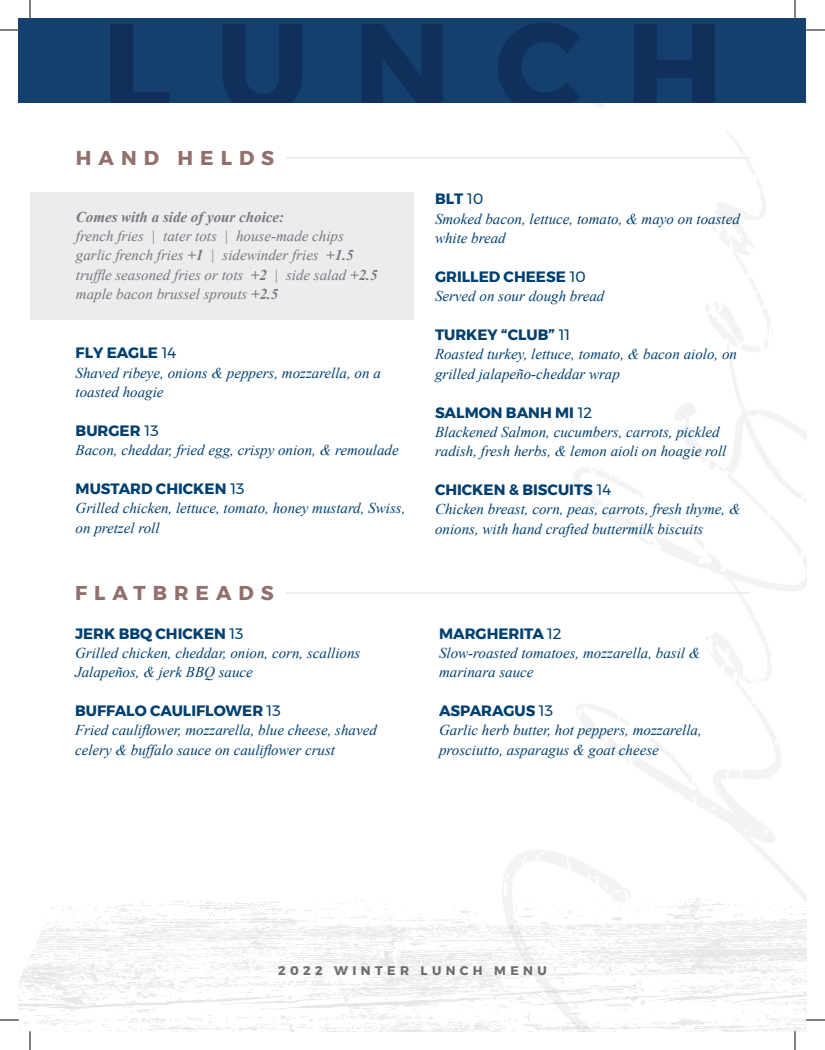
<style>
.page{position:relative;width:825px;height:1050px;background:#fff}
.page>*{position:absolute;margin:0;border:0;box-sizing:border-box;transform-origin:0 0}
.t1{font:700 20px "Montserrat";letter-spacing:.35em;color:#91706e}
.t2{font:italic 15px/19.4px "Times New Roman";color:#004071}
.t3{font:700 15px "Montserrat";color:#004071}
.t4{font:italic 15px/19.4px "Times New Roman";color:#76787b}
.t5{font:italic 700 15px "Times New Roman";color:#76787b}
.t6{font:700 12.5px "Montserrat";letter-spacing:.35em;color:#6c6d70}
.s1{font-weight:700}
.s2{font-weight:400}
</style>
<div class="page">
<div style="left:19px;top:19px;width:787px;height:85px;background:#15406e"></div>
<img style="left:19px;top:104px;width:787px;height:927px">
<hr style="left:285px;top:592px;width:465px;height:2px;background:#e3e4e4">
<div style="left:30px;top:192px;width:383px;height:127px;background:#ececee"></div>
<hr style="left:286px;top:157px;width:464px;height:1px;background:#e3e4e4">
<svg style="left:0;top:30px;width:19px;height:1px"></svg>
<svg style="left:806px;top:30px;width:19px;height:1px"></svg>
<svg style="left:0;top:1020px;width:19px;height:1px"></svg>
<svg style="left:806px;top:1020px;width:19px;height:1px"></svg>
<svg style="left:30px;top:0;width:1px;height:19px"></svg>
<svg style="left:30px;top:1031px;width:1px;height:19px"></svg>
<svg style="left:795px;top:0;width:1px;height:19px"></svg>
<svg style="left:795px;top:1031px;width:1px;height:19px"></svg>
<h1 class="t1" style="left:76px;top:141px;width:200px">HAND HELDS</h1>
<p class="t5" style="left:76px;top:206px;width:210px">Comes with a side of your choice:</p>
<p class="t4" style="left:76px;top:226px;width:303px">french fries | tater tots | house-made chips garlic french fries <span class="s1">+1</span> | sidewinder fries <span class="s1">+1.5 </span>truffle seasoned fries or tots <span class="s1">+2</span> | side salad <span class="s1">+2.5 </span>maple bacon brussel sprouts <span class="s1">+2.5</span></p>
<p class="t3" style="left:76px;top:341px;width:102px">FLY EAGLE <span class="s2">14</span></p>
<p class="t2" style="left:76px;top:363px;width:307px">Shaved ribeye, onions &amp; peppers, mozzarella, on a toasted hoagie</p>
<p class="t3" style="left:76px;top:418px;width:85px">BURGER <span class="s2">13</span></p>
<p class="t2" style="left:76px;top:440px;width:325px">Bacon, cheddar, fried egg, crispy onion, &amp; remoulade</p>
<p class="t3" style="left:76px;top:477px;width:171px">MUSTARD CHICKEN <span class="s2">13</span></p>
<p class="t2" style="left:76px;top:498px;width:331px">Grilled chicken, lettuce, tomato, honey mustard, Swiss, on pretzel roll</p>
<h1 class="t1" style="left:75px;top:577px;width:200px">FLATBREADS</h1>
<p class="t3" style="left:75px;top:621px;width:170px">JERK BBQ CHICKEN <span class="s2">13</span></p>
<p class="t2" style="left:75px;top:643px;width:287px">Grilled chicken, cheddar, onion, corn, scallions<br>Jalapeños, &amp; jerk BBQ sauce</p>
<p class="t3" style="left:75px;top:699px;width:207px">BUFFALO CAULIFLOWER <span class="s2">13</span></p>
<p class="t2" style="left:75px;top:720px;width:303px">Fried cauliflower, mozzarella, blue cheese, shaved celery &amp; buffalo sauce on cauliflower crust</p>
<p class="t3" style="left:435px;top:187px;width:50px">BLT <span class="s2">10</span></p>
<p class="t2" style="left:435px;top:209px;width:306px">Smoked bacon, lettuce, tomato, &amp; mayo on toasted white bread</p>
<p class="t3" style="left:435px;top:265px;width:152px">GRILLED CHEESE <span class="s2">10</span></p>
<p class="t2" style="left:435px;top:286px;width:171px">Served on sour dough bread</p>
<p class="t3" style="left:435px;top:323px;width:137px">TURKEY “CLUB” <span class="s2">11</span></p>
<p class="t2" style="left:435px;top:344px;width:304px">Roasted turkey, lettuce, tomato, &amp; bacon aiolo, on grilled jalapeño-cheddar wrap</p>
<p class="t3" style="left:435px;top:400px;width:159px">SALMON BANH MI <span class="s2">12</span></p>
<p class="t2" style="left:435px;top:422px;width:293px">Blackened Salmon, cucumbers, carrots, pickled radish, fresh herbs, &amp; lemon aioli on hoagie roll</p>
<p class="t3" style="left:435px;top:478px;width:178px">CHICKEN &amp; BISCUITS <span class="s2">14</span></p>
<p class="t2" style="left:435px;top:499px;width:307px">Chicken breast, corn, peas, carrots, fresh thyme, &amp; onions, with hand crafted buttermilk biscuits</p>
<p class="t3" style="left:439px;top:621px;width:124px">MARGHERITA <span class="s2">12</span></p>
<p class="t2" style="left:439px;top:643px;width:263px">Slow-roasted tomatoes, mozzarella, basil &amp; marinara sauce</p>
<p class="t3" style="left:439px;top:699px;width:116px">ASPARAGUS <span class="s2">13</span></p>
<p class="t2" style="left:439px;top:720px;width:264px">Garlic herb butter, hot peppers, mozzarella, prosciutto, asparagus &amp; goat cheese</p>
<p class="t6" style="left:278px;top:960px;width:270px">2022 WINTER LUNCH MENU</p>
</div>
